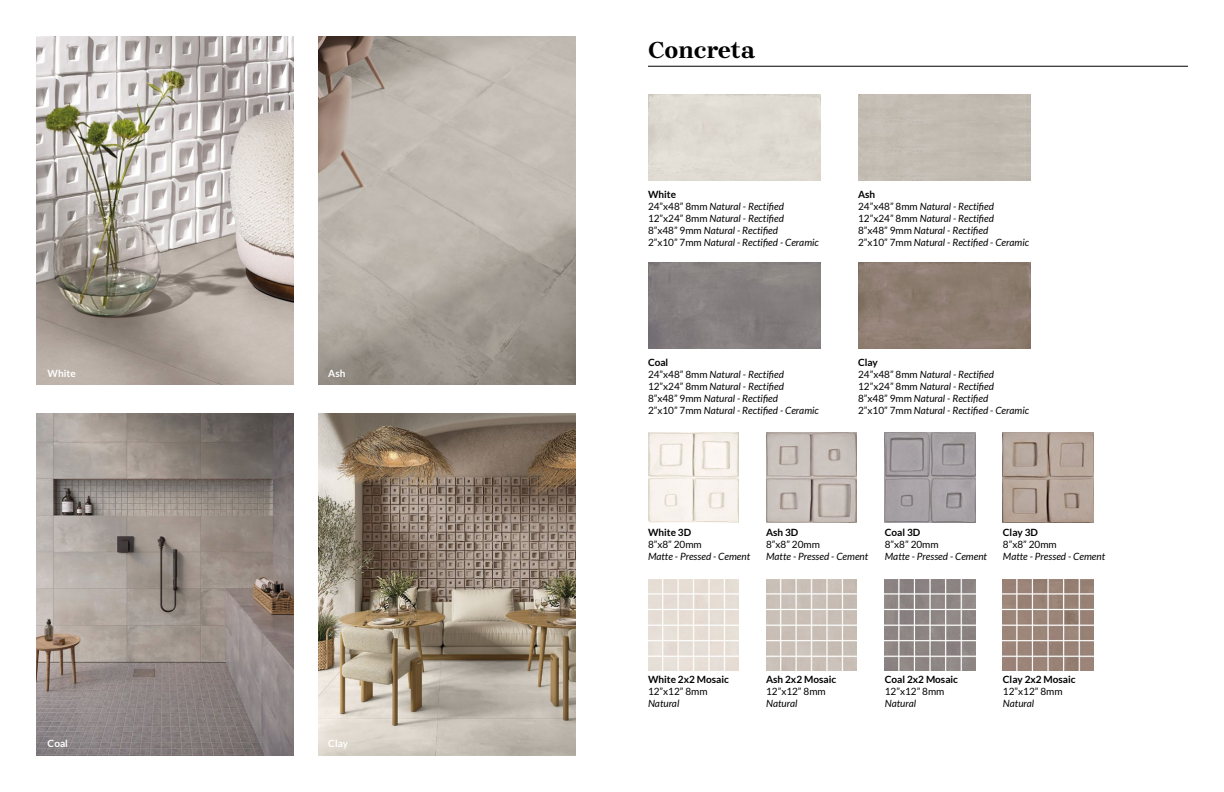
<style>
.page{position:relative;width:1224px;height:792px;background:#fff}
.page>*{position:absolute;margin:0;border:0;box-sizing:border-box;transform-origin:0 0}
.t1{font:700 24px "Brygada 1918";color:#000}
.t2{font:italic 10px/12px "Lato";color:#000}
.t3{font:700 10px "Lato";color:#000}
.t4{font:10px "Lato";color:#000}
.t5{font:700 10px "Lato";color:#fff}
.s1{font-weight:700;font-style:normal}
.s2{font-style:normal}
</style>
<div class="page">
<hr style="left:648px;top:66px;width:540px;height:1px;background:#000">
<img style="left:648px;top:262px;width:172px;height:86px">
<img style="left:648px;top:432px;width:90px;height:91px">
<img style="left:648px;top:580px;width:90px;height:90px">
<img style="left:885px;top:432px;width:90px;height:91px">
<img style="left:885px;top:580px;width:90px;height:90px">
<img style="left:766px;top:432px;width:90px;height:91px">
<img style="left:766px;top:580px;width:90px;height:90px">
<img style="left:1003px;top:432px;width:90px;height:90px">
<img style="left:1003px;top:580px;width:90px;height:90px">
<img style="left:858px;top:262px;width:172px;height:86px">
<img style="left:36px;top:36px;width:257px;height:349px">
<img style="left:36px;top:413px;width:257px;height:343px">
<img style="left:319px;top:36px;width:257px;height:349px">
<img style="left:319px;top:413px;width:257px;height:343px">
<p class="t5" style="left:48px;top:368px;width:30px">White</p>
<p class="t5" style="left:48px;top:737px;width:22px">Coal</p>
<p class="t5" style="left:328px;top:368px;width:19px">Ash</p>
<p class="t5" style="left:328px;top:737px;width:21px">Clay</p>
<h1 class="t1" style="left:648px;top:33px;width:108px">Concreta</h1>
<p class="t2" style="left:648px;top:189px;width:172px"><span class="s1">White<br></span><span class="s2">24”x48” 8mm</span> Natural - Rectified<br><span class="s2">12”x24” 8mm</span> Natural - Rectified<br><span class="s2">8”x48” 9mm</span> Natural - Rectified<br><span class="s2">2”x10” 7mm</span> Natural - Rectified - Ceramic</p>
<p class="t2" style="left:858px;top:189px;width:172px"><span class="s1">Ash<br></span><span class="s2">24”x48” 8mm</span> Natural - Rectified<br><span class="s2">12”x24” 8mm</span> Natural - Rectified<br><span class="s2">8”x48” 9mm</span> Natural - Rectified<br><span class="s2">2”x10” 7mm</span> Natural - Rectified - Ceramic</p>
<p class="t2" style="left:648px;top:356px;width:172px"><span class="s1">Coal<br></span><span class="s2">24”x48” 8mm</span> Natural - Rectified<br><span class="s2">12”x24” 8mm</span> Natural - Rectified<br><span class="s2">8”x48” 9mm</span> Natural - Rectified<br><span class="s2">2”x10” 7mm</span> Natural - Rectified - Ceramic</p>
<p class="t2" style="left:858px;top:356px;width:172px"><span class="s1">Clay<br></span><span class="s2">24”x48” 8mm</span> Natural - Rectified<br><span class="s2">12”x24” 8mm</span> Natural - Rectified<br><span class="s2">8”x48” 9mm</span> Natural - Rectified<br><span class="s2">2”x10” 7mm</span> Natural - Rectified - Ceramic</p>
<p class="t3" style="left:648px;top:526px;width:45px">White 3D</p>
<p class="t4" style="left:648px;top:539px;width:55px">8”x8” 20mm</p>
<p class="t2" style="left:648px;top:551px;width:104px">Matte - Pressed - Cement</p>
<p class="t3" style="left:766px;top:526px;width:34px">Ash 3D</p>
<p class="t4" style="left:766px;top:539px;width:55px">8”x8” 20mm</p>
<p class="t2" style="left:766px;top:551px;width:104px">Matte - Pressed - Cement</p>
<p class="t3" style="left:885px;top:526px;width:37px">Coal 3D</p>
<p class="t4" style="left:885px;top:539px;width:55px">8”x8” 20mm</p>
<p class="t2" style="left:885px;top:551px;width:104px">Matte - Pressed - Cement</p>
<p class="t3" style="left:1003px;top:527px;width:36px">Clay 3D</p>
<p class="t4" style="left:1003px;top:539px;width:55px">8”x8” 20mm</p>
<p class="t2" style="left:1003px;top:551px;width:104px">Matte - Pressed - Cement</p>
<p class="t3" style="left:648px;top:674px;width:82px">White 2x2 Mosaic</p>
<p class="t4" style="left:648px;top:686px;width:61px">12”x12” 8mm</p>
<p class="t2" style="left:648px;top:698px;width:33px">Natural</p>
<p class="t3" style="left:766px;top:674px;width:72px">Ash 2x2 Mosaic</p>
<p class="t4" style="left:766px;top:686px;width:61px">12”x12” 8mm</p>
<p class="t2" style="left:766px;top:698px;width:33px">Natural</p>
<p class="t3" style="left:885px;top:674px;width:75px">Coal 2x2 Mosaic</p>
<p class="t4" style="left:885px;top:686px;width:61px">12”x12” 8mm</p>
<p class="t2" style="left:885px;top:698px;width:33px">Natural</p>
<p class="t3" style="left:1003px;top:674px;width:74px">Clay 2x2 Mosaic</p>
<p class="t4" style="left:1003px;top:686px;width:61px">12”x12” 8mm</p>
<p class="t2" style="left:1003px;top:698px;width:33px">Natural</p>
</div>
